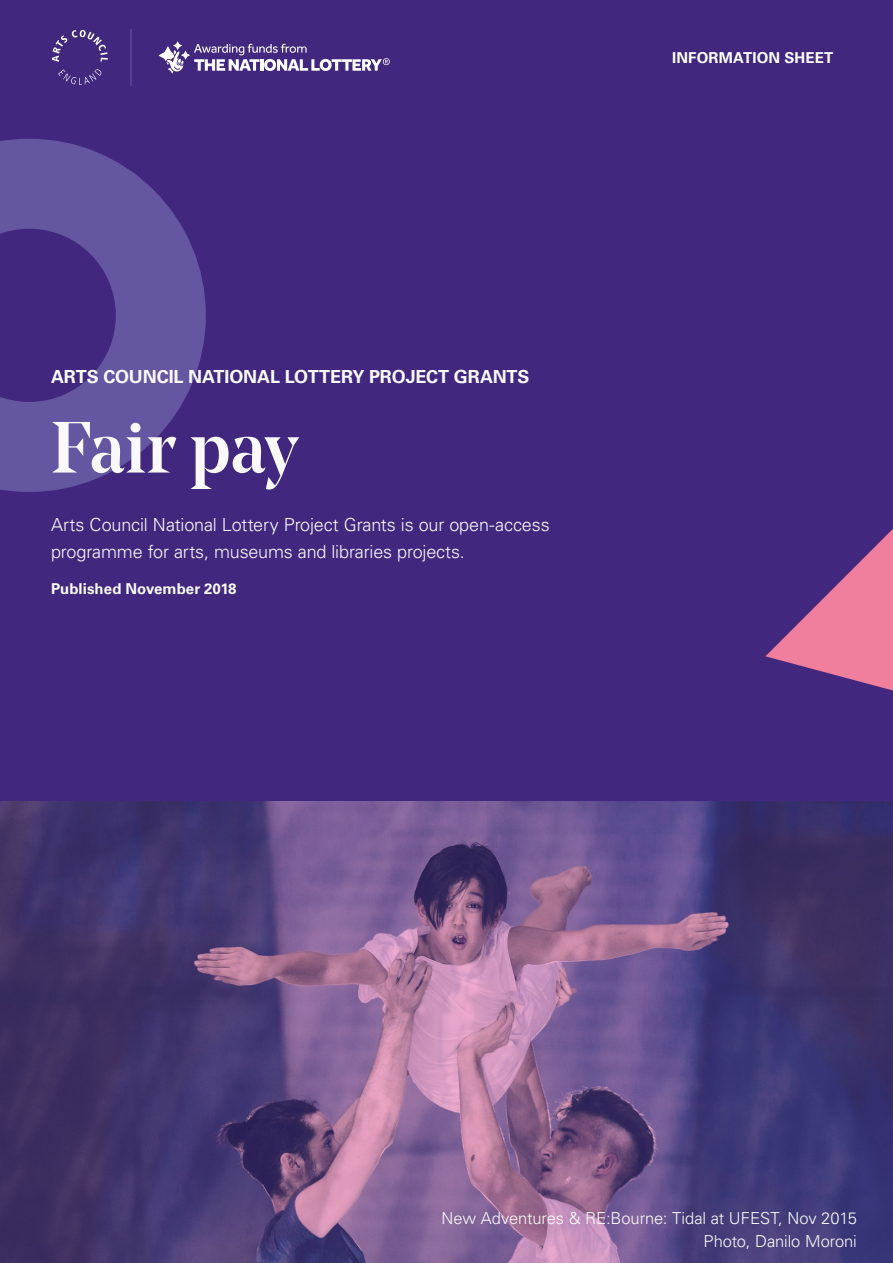
<style>
.page{position:relative;width:893px;height:1263px;background:#41277e}
.page>*{position:absolute;margin:0;border:0;box-sizing:border-box;transform-origin:0 0}
.t1{font:500 72px "Noe Display";color:#f9f9f9}
.t2{font:300 18px/27px "Univers LT Std";letter-spacing:-.01em;color:#f9f9f9}
.t3{font:700 18px "Univers LT Std";letter-spacing:-.01em;color:#f9f9f9}
.t4{font:300 16.5px/22.5px "Univers LT Std";letter-spacing:-.005em;color:#f9f9f9;text-align:right}
.t5{font:700 15px "Univers LT Std";color:#f9f9f9}
.t6{font:700 15px "Univers LT Std";letter-spacing:.01em;color:#fff}
</style>
<div class="page">
<img style="left:0;top:801px;width:893px;height:462px">
<svg style="left:0;top:139px;width:206px;height:353px"></svg>
<svg style="left:765px;top:529px;width:128px;height:162px"></svg>
<svg style="left:52px;top:30px;width:56px;height:55px"></svg>
<svg style="left:159px;top:41px;width:231px;height:33px"></svg>
<hr style="left:130px;top:29px;width:2px;height:57px;background:#fff">
<p class="t3" style="left:51px;top:366px;width:480px">ARTS COUNCIL NATIONAL LOTTERY PROJECT GRANTS</p>
<h1 class="t1" style="left:51px;top:402px;width:248px">Fair pay</h1>
<p class="t2" style="left:51px;top:511px;width:500px">Arts Council National Lottery Project Grants is our open-access programme for arts, museums and libraries projects.</p>
<p class="t5" style="left:51px;top:580px;width:187px">Published November 2018</p>
<p class="t6" style="left:672px;top:49px;width:163px">INFORMATION SHEET</p>
<p class="t4" style="left:442px;top:1207px;width:417px">New Adventures &amp; RE:Bourne: Tidal at UFEST, Nov 2015<br>Photo, Danilo Moroni</p>
</div>
